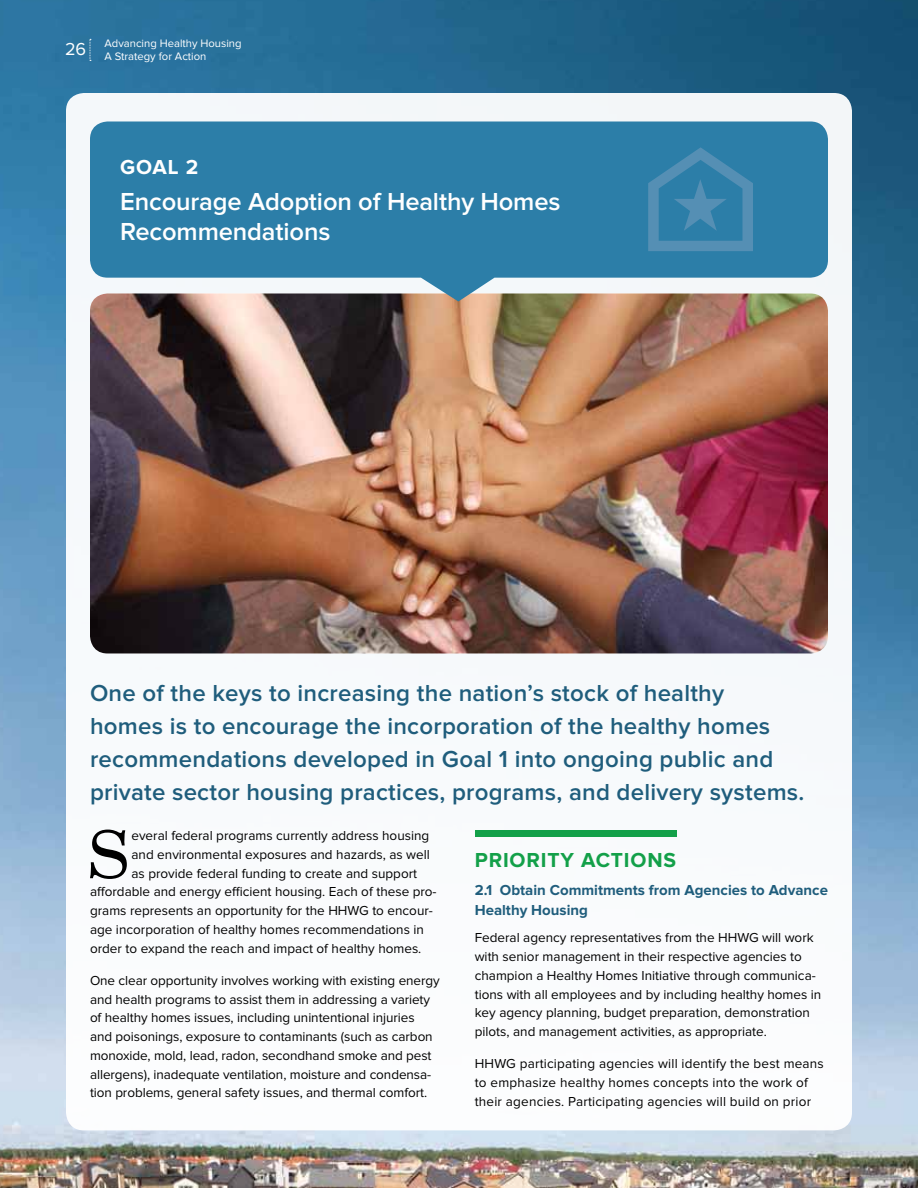
<style>
.page{position:relative;width:918px;height:1188px;background:#fff}
.page>*{position:absolute;margin:0;border:0;box-sizing:border-box;transform-origin:0 0}
.t1{font:67.8px "Eames Century Modern";color:#000}
.t2{font:600 25.5px/30px "Proxima Nova";letter-spacing:-.005em;color:#fff}
.t3{font:600 24px/33px "Proxima Nova";letter-spacing:.01em;color:#1f5d7c}
.t4{font:700 21px "Proxima Nova";color:#13a049}
.t5{font:700 21px "Proxima Nova";color:#fff}
.t6{font:700 15px/19.5px "Proxima Nova";color:#1f5d7c}
.t7{font:13.5px/18.8px "Proxima Nova";color:#000}
.t8{font:11.25px/13.5px "Proxima Nova";color:#fff}
</style>
<div class="page">
<img style="left:0;top:0;width:918px;height:1188px">
<div style="left:66px;top:93px;width:786px;height:1037px;background:#fff;border-radius:18px"></div>
<svg style="left:90px;top:39px;width:1px;height:22px"></svg>
<div style="left:475px;top:830px;width:201px;height:7px;background:#13a049"></div>
<img style="left:90px;top:302px;width:738px;height:351px">
<svg style="left:90px;top:122px;width:738px;height:180px;fill:#2c7ea8"></svg>
<svg style="left:648px;top:147px;width:105px;height:104px"></svg>
<p class="t8" style="left:65px;top:37px;width:178px;text-indent:39px">Advancing Healthy Housing<br><sup>26</sup> A Strategy for Action</p>
<h3 class="t5" style="left:120px;top:155px;width:80px">GOAL 2</h3>
<h2 class="t2" style="left:120px;top:188px;width:442px">Encourage Adoption of Healthy Homes<br>Recommendations</h2>
<p class="t3" style="left:90px;top:678px;width:716px">One of the keys to increasing the nation’s stock of healthy<br>homes is to encourage the incorporation of the healthy homes recommendations developed in Goal 1 into ongoing public and private sector housing practices, programs, and delivery systems.</p>
<h1 class="t1" style="left:87px;top:804px;width:45px">S</h1>
<p class="t7" style="left:131px;top:827px;width:299px">everal federal programs currently address housing</p>
<p class="t7" style="left:131px;top:846px;width:300px">and environmental exposures and hazards, as well</p>
<p class="t7" style="left:131px;top:864px;width:287px">as provide federal funding to create and support</p>
<p class="t7" style="left:90px;top:883px;width:348px">affordable and energy efficient housing. Each of these pro-</p>
<p class="t7" style="left:90px;top:902px;width:344px">grams represents an opportunity for the HHWG to encour-</p>
<p class="t7" style="left:90px;top:921px;width:335px">age incorporation of healthy homes recommendations in</p>
<p class="t7" style="left:90px;top:939px;width:331px">order to expand the reach and impact of healthy homes.</p>
<p class="t7" style="left:90px;top:972px;width:351px">One clear opportunity involves working with existing energy and health programs to assist them in addressing a variety of healthy homes issues, including unintentional injuries and poisonings, exposure to contaminants (such as carbon monoxide, mold, lead, radon, secondhand smoke and pest allergens), inadequate ventilation, moisture and condensa&shy;tion problems, general safety issues, and thermal comfort.</p>
<h3 class="t4" style="left:475px;top:848px;width:27px">Priority</h3>
<h3 class="t4" style="left:581px;top:848px;width:29px">Actions</h3>
<p class="t6" style="left:475px;top:881px;width:355px">2.1 Obtain Commitments from Agencies to Advance<br>Healthy Housing</p>
<p class="t7" style="left:475px;top:929px;width:348px">Federal agency representatives from the HHWG will work with senior management in their respective agencies to champion a Healthy Homes Initiative through communica&shy;tions with all employees and by including healthy homes in key agency planning, budget preparation, demonstration pilots, and management activities, as appropriate.</p>
<p class="t7" style="left:475px;top:1055px;width:351px">HHWG participating agencies will identify the best means to emphasize healthy homes concepts into the work of their agencies. Participating agencies will build on prior</p>
</div>
